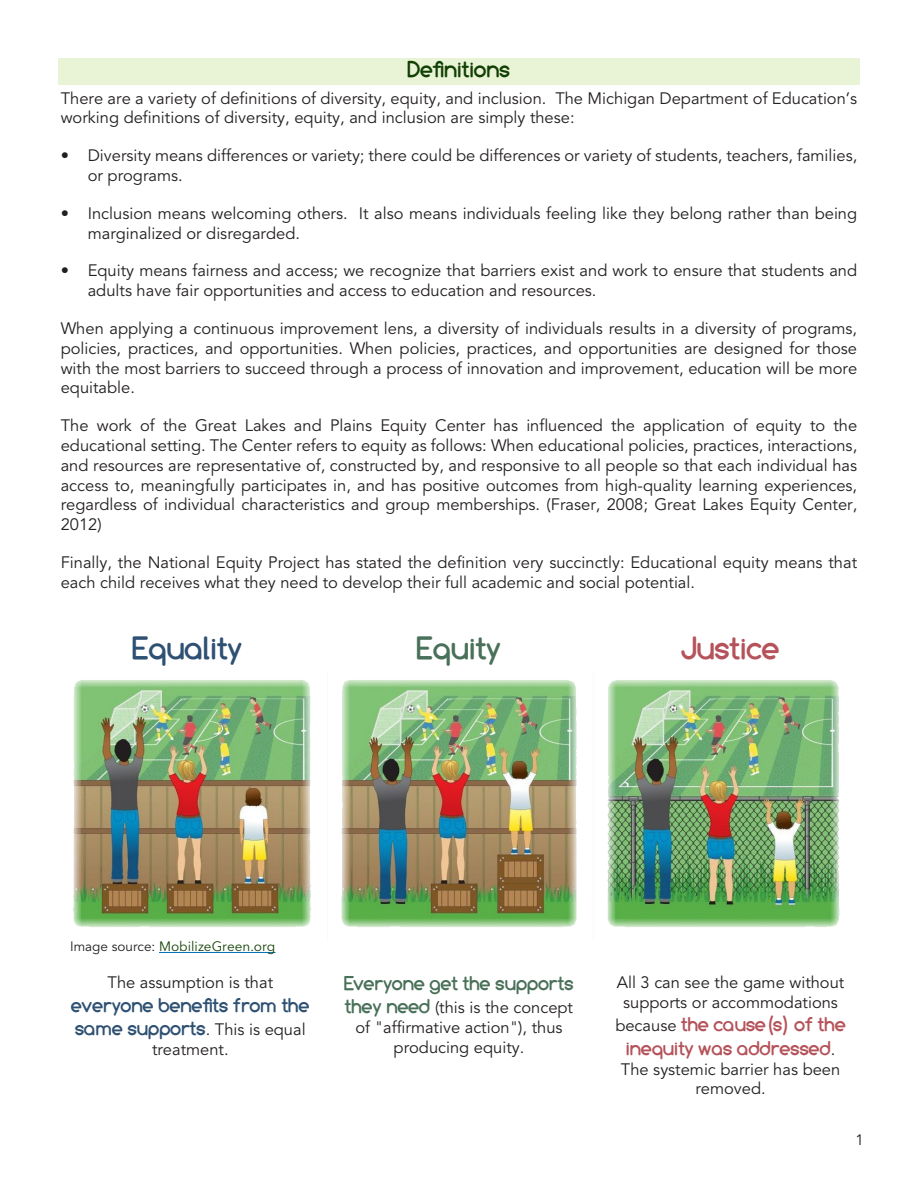
<style>
.page{position:relative;width:918px;height:1188px;background:#fff}
.page>*{position:absolute;margin:0;border:0;box-sizing:border-box;transform-origin:0 0}
.t1{font:700 31.5px "Comfortaa";color:#2e5072}
.t2{font:700 31.5px "Comfortaa";color:#b5525a}
.t3{font:700 31.5px "Comfortaa";color:#497058}
.t4{font:700 22.5px "Comfortaa";color:#124004}
.t5{font:700 19.5px/23.4px "Comfortaa";color:#2e5072}
.t6{font:700 19.5px/23.4px "Comfortaa";color:#b5525a;text-align:center}
.t7{font:700 19.5px "Comfortaa";color:#497058}
.t8{font:16.5px/19.8px "Avenir LT Std";color:#231f20}
.t9{font:15px "Avenir LT Std";color:#231f20}
.t10{font:13.5px "Avenir Next LT Pro";color:#124004}
.s1{font-family:"Avenir LT Std";color:#231f20}
.s2{font-family:"Avenir LT Std";font-weight:400;font-size:16.5px;color:#231f20}
.s3{font-family:"Comfortaa";font-weight:700;font-size:19.5px;color:#497058}
</style>
<div class="page">
<div style="left:58px;top:58px;width:802px;height:27px;background:#e9f4d7"></div>
<img style="left:73px;top:680px;width:767px;height:247px">
<hr style="left:159px;top:952px;width:117px;height:1px;background:#006eb6">
<h2 class="t4" style="left:408px;top:56px;width:104px">Definitions</h2>
<p class="t8" style="left:61px;top:89px;width:798px">There are a variety of definitions of diversity, equity, and inclusion. The Michigan Department of Education’s working definitions of diversity, equity, and inclusion are simply these:</p>
<p class="t8" style="left:88px;top:146px;width:771px;text-indent:-27px">• Diversity means differences or variety; there could be differences or variety of students, teachers, families, or programs.</p>
<p class="t8" style="left:88px;top:204px;width:771px;text-indent:-27px">• Inclusion means welcoming others. It also means individuals feeling like they belong rather than being marginalized or disregarded.</p>
<p class="t8" style="left:88px;top:261px;width:771px;text-indent:-27px">• Equity means fairness and access; we recognize that barriers exist and work to ensure that students and adults have fair opportunities and access to education and resources.</p>
<p class="t8" style="left:61px;top:319px;width:798px;text-align:justify">When applying a continuous improvement lens, a diversity of individuals results in a diversity of programs, policies, practices, and opportunities. When policies, practices, and opportunities are designed for those with the most barriers to succeed through a process of innovation and improvement, education will be more equitable.</p>
<p class="t8" style="left:61px;top:416px;width:798px;text-align:justify">The work of the Great Lakes and Plains Equity Center has influenced the application of equity to the educational setting. The Center refers to equity as follows: When educational policies, practices, interactions, and resources are representative of, constructed by, and responsive to all people so that each individual has access to, meaningfully participates in, and has positive outcomes from high-quality learning experiences, regardless of individual characteristics and group memberships. (Fraser, 2008; Great Lakes Equity Center, 2012)</p>
<p class="t8" style="left:61px;top:553px;width:798px">Finally, the National Equity Project has stated the definition very succinctly: Educational equity means that each child receives what they need to develop their full academic and social potential.</p>
<h1 class="t1" style="left:133px;top:630px;width:111px">Equality</h1>
<h1 class="t3" style="left:417px;top:630px;width:85px">Equity</h1>
<h1 class="t2" style="left:681px;top:630px;width:100px">Justice</h1>
<p class="t10" style="left:70px;top:938px;width:207px"><span class="s1">Image source:</span> MobilizeGreen.org</p>
<p class="t8" style="left:108px;top:973px;width:167px">The assumption is that</p>
<p class="t5" style="left:71px;top:993px;width:240px">everyone benefits from the same supports<span class="s2">. This is equal</span></p>
<p class="t8" style="left:152px;top:1040px;width:78px">treatment.</p>
<p class="t7" style="left:344px;top:972px;width:231px">Everyone get the supports</p>
<p class="t8" style="left:345px;top:998px;width:230px;text-align:center"><span class="s3">they need</span> (this is the concept of "affirmative action"), thus producing equity.</p>
<p class="t8" style="left:617px;top:973px;width:229px;text-align:center">All 3 can see the game without supports or accommodations</p>
<p class="t6" style="left:615px;top:1013px;width:232px"><span class="s2">because</span> the cause(s) of the inequity was addressed<span class="s2">.</span></p>
<p class="t8" style="left:621px;top:1059px;width:221px;text-align:center">The systemic barrier has been removed.</p>
<p class="t9" style="left:856px;top:1132px;width:10px">1</p>
</div>
